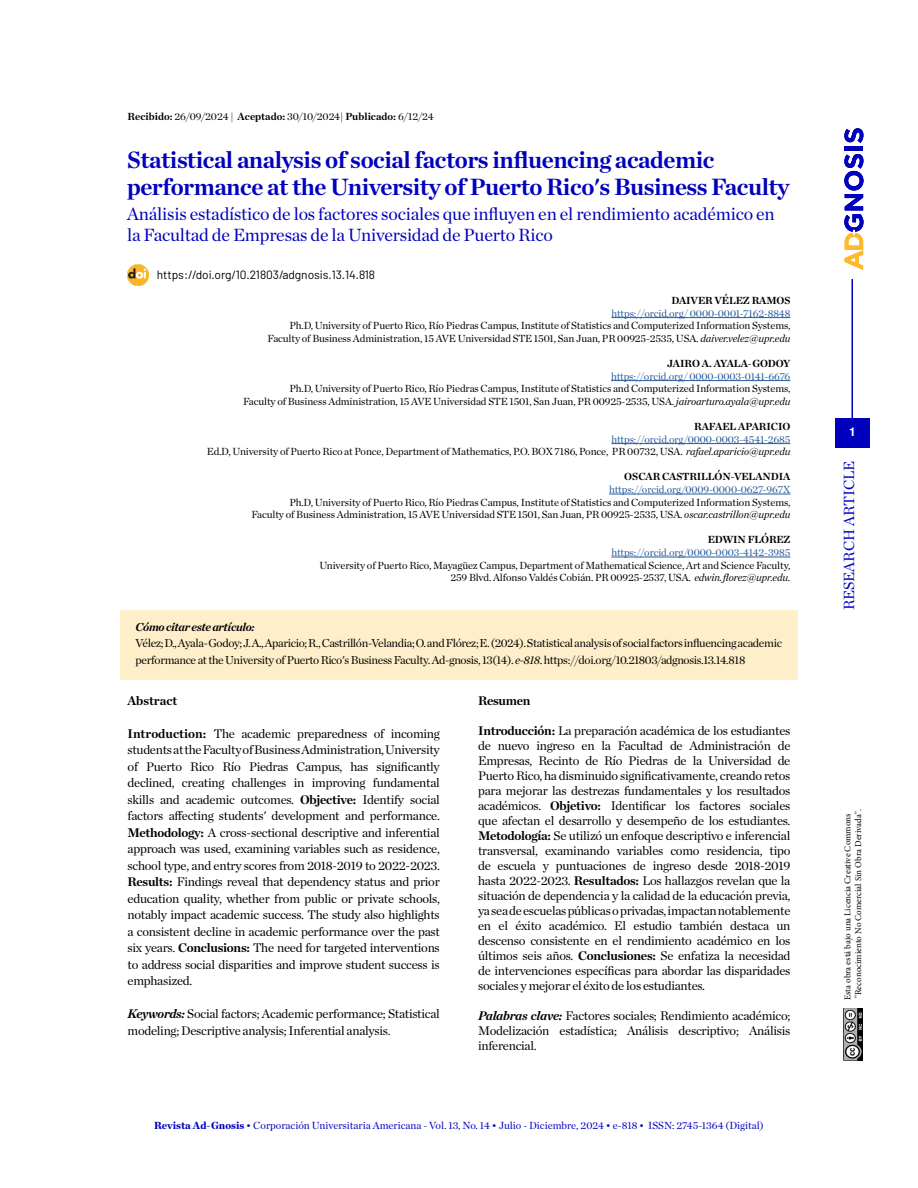
<style>
.page{position:relative;width:918px;height:1188px;background:#fff}
.page>*{position:absolute;margin:0;border:0;box-sizing:border-box;transform-origin:0 0}
.t1{font:700 24px/27px "Chronicle Deck";letter-spacing:-.02em;color:#0000bd}
.t2{font:18px/21px "Chronicle Deck";letter-spacing:-.01em;color:#0000bd}
.t3{font:15px "Chronicle Deck";color:#0000bd}
.t4{font:12.75px/15px "Chronicle Deck";letter-spacing:-.02em;color:#000;text-align:justify}
.t5{font:700 12.75px "Chronicle Deck";letter-spacing:-.015em;color:#000}
.t6{font:12px "Barlow";letter-spacing:-.005em;color:#000}
.t7{font:700 12px "Helvetica";color:#fff}
.t8{font:11.7px/16.5px "Chronicle Deck";letter-spacing:-.03em;color:#000}
.t9{font:italic 700 11.7px "Chronicle Deck";letter-spacing:-.03em;color:#000}
.t10{font:10.5px/12.6px "Chronicle Deck";letter-spacing:-.01em;color:#000;text-align:right}
.t11{font:10.5px "Chronicle Deck";letter-spacing:-.01em;color:#275b9b}
.t12{font:10.5px "Chronicle Deck";color:#0000bd}
.t13{font:700 10.5px "Chronicle Deck";letter-spacing:-.01em;color:#000}
.t14{font:9px/10.8px "Minion Pro";color:#000}
.s1{font-weight:700}
.s2{font-style:italic}
.s3{color:#275b9b}
.s4{font-weight:700;font-style:italic}
.s5{font-weight:900}
</style>
<div class="page">
<hr style="left:852px;top:279px;width:1px;height:139px;background:#0000bd">
<div style="left:835px;top:418px;width:35px;height:30px;background:#0000bd"></div>
<svg style="left:844px;top:154px;width:19px;height:116px"></svg>
<hr style="left:845px;top:146px;width:18px;height:4px;background:#0000bd">
<svg style="left:844px;top:128px;width:19px;height:15px"></svg>
<div style="left:120px;top:611px;width:677px;height:69px;background:#ffeeca"></div>
<hr style="left:611px;top:317px;width:179px;height:1px;background:#275b9b">
<hr style="left:611px;top:380px;width:179px;height:1px;background:#275b9b">
<hr style="left:611px;top:443px;width:179px;height:1px;background:#275b9b">
<hr style="left:609px;top:494px;width:181px;height:1px;background:#275b9b">
<hr style="left:611px;top:557px;width:179px;height:1px;background:#275b9b">
<img style="left:128px;top:265px;width:21px;height:21px">
<img style="left:844px;top:1008px;width:18px;height:52px">
<p class="t10" style="left:128px;top:110px;width:308px"><span class="s1">Recibido:</span> 26/09/2024 | <span class="s1">Aceptado:</span> 30/10/2024| <span class="s1">Publicado:</span> 6/12/24</p>
<h1 class="t1" style="left:127px;top:145px;width:664px">Statistical analysis of social factors influencing academic performance at the University of Puerto Rico's Business Faculty</h1>
<h2 class="t2" style="left:127px;top:202px;width:649px">Análisis estadístico de los factores sociales que influyen en el rendimiento académico en la Facultad de Empresas de la Universidad de Puerto Rico</h2>
<p class="t6" style="left:157px;top:267px;width:220px">https://doi.org/10.21803/adgnosis.13.14.818</p>
<p class="t13" style="left:671px;top:292px;width:121px">DAIVER VÉLEZ RAMOS</p>
<p class="t11" style="left:611px;top:305px;width:180px">https://orcid.org/ 0000-0001-7162-8848</p>
<p class="t10" style="left:267px;top:319px;width:524px">Ph.D, University of Puerto Rico, Río Piedras Campus, Institute of Statistics and Computerized Information Systems,<br>Faculty of Business Administration, 15 AVE Universidad STE 1501, San Juan, PR 00925-2535, USA. <span class="s2">daiver.velez@upr.edu</span></p>
<p class="t13" style="left:667px;top:355px;width:125px">JAIRO A. AYALA-GODOY</p>
<p class="t11" style="left:611px;top:368px;width:181px">https://orcid.org/ 0000-0003-0141-6676</p>
<p class="t10" style="left:243px;top:382px;width:549px">Ph.D, University of Puerto Rico, Río Piedras Campus, Institute of Statistics and Computerized Information Systems,<br>Faculty of Business Administration, 15 AVE Universidad STE 1501, San Juan, PR 00925-2535, USA. <span class="s2">jairoarturo.ayala@upr.edu</span></p>
<p class="t13" style="left:694px;top:418px;width:98px">RAFAEL APARICIO</p>
<p class="t10" style="left:207px;top:432px;width:585px"><span class="s3">https://orcid.org/0000-0003-4541-2685<br></span>Ed.D, University of Puerto Rico at Ponce, Department of Mathematics, P.O. BOX 7186, Ponce, PR 00732, USA. <span class="s2">rafael.aparicio@upr.edu</span></p>
<p class="t13" style="left:624px;top:468px;width:168px">OSCAR CASTRILLÓN-VELANDIA</p>
<p class="t11" style="left:609px;top:481px;width:183px">https://orcid.org/0009-0000-0627-967X</p>
<p class="t10" style="left:251px;top:495px;width:541px">Ph.D, University of Puerto Rico, Río Piedras Campus, Institute of Statistics and Computerized Information Systems,<br>Faculty of Business Administration, 15 AVE Universidad STE 1501, San Juan, PR 00925-2535, USA. <span class="s2">oscar.castrillon@upr.edu</span></p>
<p class="t13" style="left:708px;top:531px;width:84px">EDWIN FLÓREZ</p>
<p class="t11" style="left:611px;top:544px;width:181px">https://orcid.org/0000-0003-4142-3985</p>
<p class="t10" style="left:319px;top:558px;width:473px">University of Puerto Rico, Mayagüez Campus, Department of Mathematical Science, Art and Science Faculty,<br>259 Blvd. Alfonso Valdés Cobián. PR 00925-2537, USA. <span class="s2">edwin.florez@upr.edu.</span></p>
<p class="t9" style="left:136px;top:617px;width:121px">Cómo citar este artículo:</p>
<p class="t8" style="left:136px;top:634px;width:648px">Vélez; D., Ayala-Godoy; J. A., Aparicio; R., Castrillón-Velandia; O. and Flórez; E. (2024). Statistical analysis of social factors influencing academic performance at the University of Puerto Rico's Business Faculty. Ad-gnosis, 13(14). <span class="s2">e-818</span>. https://doi.org/10.21803/adgnosis.13.14.818</p>
<p class="t5" style="left:128px;top:690px;width:51px">Abstract</p>
<p class="t4" style="left:128px;top:724px;width:314px;line-height:16.5px"><span class="s1">Introduction:</span> The academic preparedness of incoming students at the Faculty of Business Administration, University of Puerto Rico Río Piedras Campus, has significantly declined, creating challenges in improving fundamental skills and academic outcomes. <span class="s1">Objective:</span> Identify social factors affecting students' development and performance.<br><span class="s1">Methodology:</span> A cross-sectional descriptive and inferential approach was used, examining variables such as residence, school type, and entry scores from 2018-2019 to 2022-2023.<br><span class="s1">Results:</span> Findings reveal that dependency status and prior education quality, whether from public or private schools, notably impact academic success. The study also highlights a consistent decline in academic performance over the past six years. <span class="s1">Conclusions:</span> The need for targeted interventions to address social disparities and improve student success is emphasized.</p>
<p class="t4" style="left:128px;top:1005px;width:314px;line-height:16.5px"><span class="s4">Keywords:</span> Social factors; Academic performance; Statistical modeling; Descriptive analysis; Inferential analysis.</p>
<p class="t5" style="left:478px;top:690px;width:54px">Resumen</p>
<p class="t4" style="left:478px;top:722px;width:314px"><span class="s1">Introducción:</span> La preparación académica de los estudiantes de nuevo ingreso en la Facultad de Administración de Empresas, Recinto de Río Piedras de la Universidad de Puerto Rico, ha disminuido significativamente, creando retos para mejorar las destrezas fundamentales y los resultados académicos. <span class="s1">Objetivo:</span> Identificar los factores sociales que afectan el desarrollo y desempeño de los estudiantes.<br><span class="s1">Metodología:</span> Se utilizó un enfoque descriptivo e inferencial transversal, examinando variables como residencia, tipo de escuela y puntuaciones de ingreso desde 2018-2019 hasta 2022-2023. <span class="s1">Resultados:</span> Los hallazgos revelan que la situación de dependencia y la calidad de la educación previa, ya sea de escuelas públicas o privadas, impactan notablemente en el éxito académico. El estudio también destaca un descenso consistente en el rendimiento académico en los últimos seis años. <span class="s1">Conclusiones:</span> Se enfatiza la necesidad de intervenciones específicas para abordar las disparidades sociales y mejorar el éxito de los estudiantes.</p>
<p class="t4" style="left:478px;top:1007px;width:314px"><span class="s4">Palabras clave:</span> Factores sociales; Rendimiento académico; Modelización estadística; Análisis descriptivo; Análisis inferencial.</p>
<p class="t12" style="left:154px;top:1117px;width:611px"><span class="s5">Revista Ad-Gnosis</span> • Corporación Universitaria Americana - Vol. 13, No. 14 • Julio - Diciembre, 2024 • e-818 • ISSN: 2745-1364 (Digital)</p>
<p class="t7" style="left:849px;top:425px;width:8px">1</p>
<p class="t3" style="left:838px;top:610px;width:151px;rotate:-90deg">RESEARCH ARTICLE</p>
<p class="t14" style="left:842px;top:1000px;width:192px;rotate:-90deg">Esta obra está bajo una Licencia Creative Commons "Reconocimiento No Comercial Sin Obra Derivada".</p>
</div>
